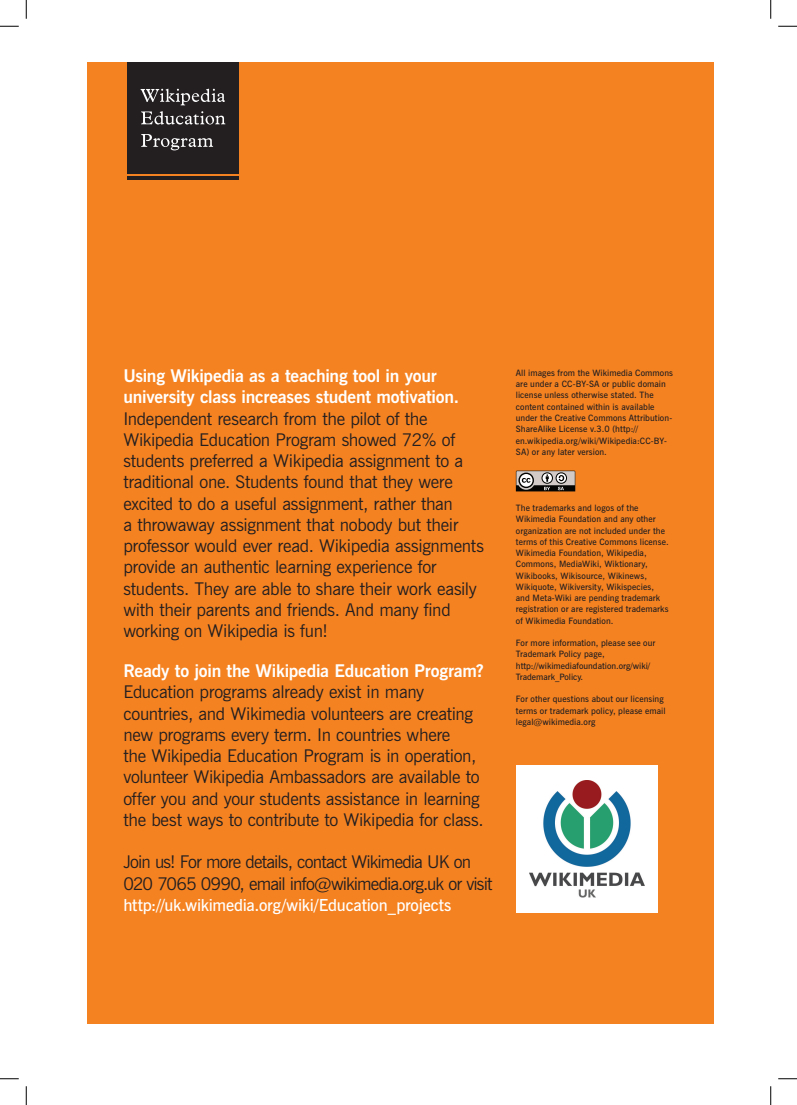
<style>
.page{position:relative;width:797px;height:1105px;background:#fff}
.page>*{position:absolute;margin:0;border:0;box-sizing:border-box;transform-origin:0 0}
.t1{font:17.5px/21.2px "News Gothic BT";letter-spacing:-.02em;color:#231f20}
.t2{font:700 17.5px/21.2px "News Gothic BT";letter-spacing:-.01em;color:#fff}
.t3{font:17.5px/21.2px "News Gothic BT";letter-spacing:-.045em;color:#231f20}
.t4{font:600 16.5px "News Gothic BT";letter-spacing:-.015em;color:#fff}
.t5{font:600 8.75px/11.2px "News Gothic BT";letter-spacing:.01em;color:#231f20}
</style>
<div class="page">
<div style="left:88px;top:62px;width:626px;height:962px;background:#f58220"></div>
<div style="left:127px;top:62px;width:112px;height:111px;background:#231f20"></div>
<svg style="left:141px;top:134px;width:72px;height:16px"></svg>
<svg style="left:141px;top:111px;width:84px;height:13px"></svg>
<svg style="left:140px;top:89px;width:85px;height:16px"></svg>
<hr style="left:127px;top:180px;width:112px;height:2px;background:#fff">
<hr style="left:127px;top:173px;width:112px;height:3px;background:#fff">
<hr style="left:127px;top:176px;width:112px;height:4px;background:#231f20">
<svg style="left:516px;top:471px;width:59px;height:20px"></svg>
<div style="left:516px;top:765px;width:141px;height:147px;background:#fff"></div>
<img style="left:529px;top:780px;width:115px;height:118px">
<svg style="left:0;top:25px;width:19px;height:2px"></svg>
<svg style="left:778px;top:25px;width:19px;height:2px"></svg>
<svg style="left:0;top:1078px;width:19px;height:1px"></svg>
<svg style="left:778px;top:1078px;width:19px;height:1px"></svg>
<svg style="left:25px;top:0;width:2px;height:19px"></svg>
<svg style="left:25px;top:1086px;width:2px;height:19px"></svg>
<svg style="left:770px;top:0;width:1px;height:19px"></svg>
<svg style="left:770px;top:1086px;width:1px;height:19px"></svg>
<h1 class="t2" style="left:123px;top:365px;width:337px">Using Wikipedia as a teaching tool in your university class increases student motivation.</h1>
<p class="t1" style="left:123px;top:408px;width:362px">Independent research from the pilot of the Wikipedia Education Program showed 72% of students preferred a Wikipedia assignment to a traditional one. Students found that they were excited to do a useful assignment, rather than<br>a throwaway assignment that nobody but their professor would ever read. Wikipedia assignments provide an authentic learning experience for students. They are able to share their work easily with their parents and friends. And many find working on Wikipedia is fun!</p>
<h1 class="t2" style="left:123px;top:660px;width:362px">Ready to join the Wikipedia Education Program?</h1>
<p class="t1" style="left:123px;top:681px;width:362px">Education programs already exist in many countries, and Wikimedia volunteers are creating new programs every term. In countries where<br>the Wikipedia Education Program is in operation, volunteer Wikipedia Ambassadors are available to offer you and your students assistance in learning the best ways to contribute to Wikipedia for class.</p>
<h1 class="t3" style="left:123px;top:851px;width:370px">Join us! For more details, contact Wikimedia UK on<br>020 7065 0990, email info@wikimedia.org.uk or visit</h1>
<h2 class="t4" style="left:123px;top:895px;width:329px">http://uk.wikimedia.org/wiki/Education_projects</h2>
<p class="t5" style="left:516px;top:367px;width:159px">All images from the Wikimedia Commons are under a CC-BY-SA or public domain license unless otherwise stated. The content contained within is available under the Creative Commons Attribution-ShareAlike License v.3.0 (http:// en.wikipedia.org/wiki/Wikipedia:CC-BY-SA) or any later version.</p>
<p class="t5" style="left:516px;top:502px;width:154px">The trademarks and logos of the Wikimedia Foundation and any other organization are not included under the terms of this Creative Commons license.<br>Wikimedia Foundation, Wikipedia, Commons, MediaWiki, Wiktionary, Wikibooks, Wikisource, Wikinews, Wikiquote, Wikiversity, Wikispecies, and Meta-Wiki are pending trademark registration or are registered trademarks of Wikimedia Foundation.</p>
<p class="t5" style="left:516px;top:637px;width:141px">For more information, please see our<br>Trademark Policy page, http://wikimediafoundation.org/wiki/<br>Trademark_Policy.</p>
<p class="t5" style="left:516px;top:693px;width:151px">For other questions about our licensing terms or trademark policy, please email legal@wikimedia.org</p>
</div>
